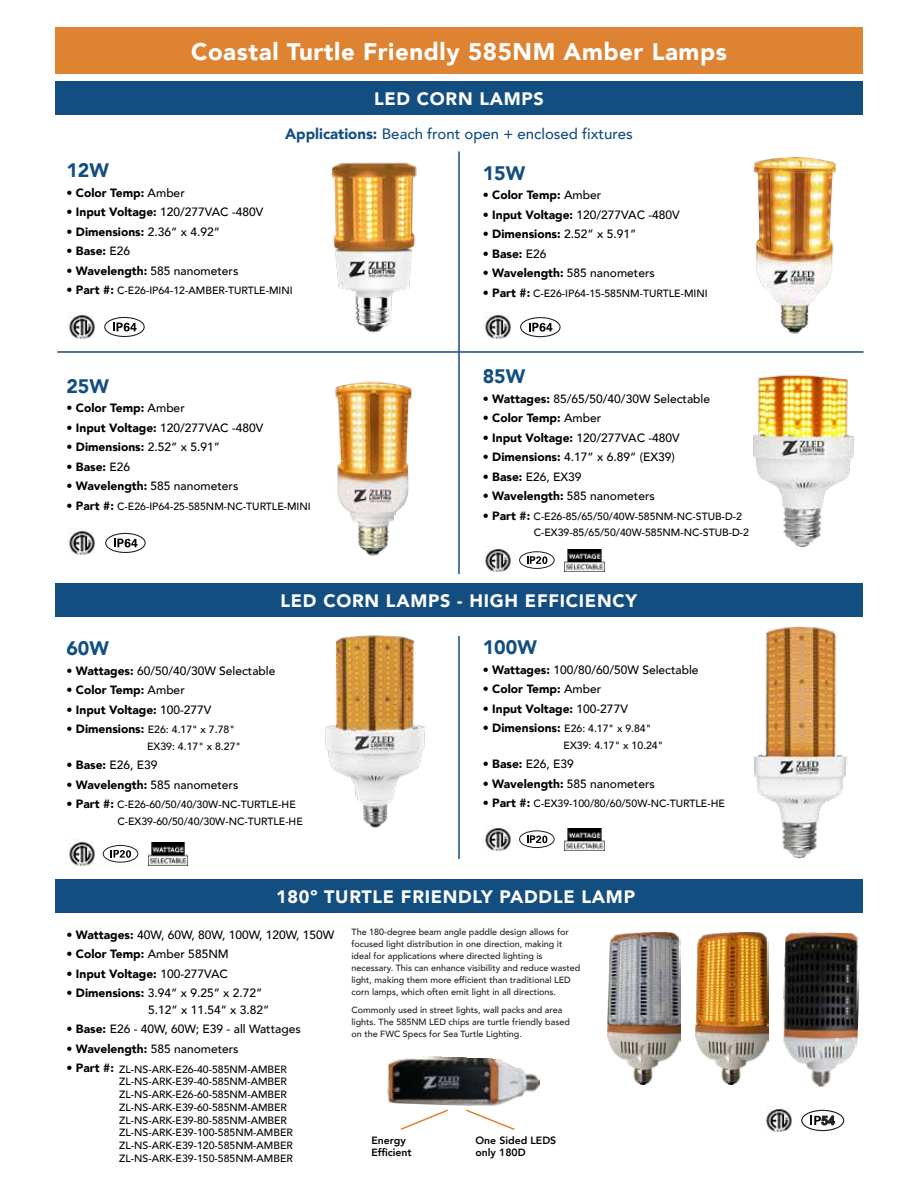
<style>
.page{position:relative;width:918px;height:1188px;background:#fff}
.page>*{position:absolute;margin:0;border:0;box-sizing:border-box;transform-origin:0 0}
.t1{font:900 24px "Avenir";letter-spacing:.025em;color:#fff}
.t2{font:900 19.5px "Avenir";color:#134e80}
.t3{font:900 18px "Avenir";letter-spacing:.04em;color:#fff}
.t4{font:500 15px "Avenir";color:#134e80}
.t5{font:500 12px/16.5px "Avenir";color:#000}
.t6{font:900 12px "Avenir";color:#000}
.t7{font:500 10.5px/16.5px "Avenir";color:#000}
.t8{font:800 10.5px/12.6px "Avenir";color:#000}
.t9{font:500 9px/12px "Avenir";color:#231f20}
.s1{font-weight:900}
.s2{font-weight:500}
.s3{font-weight:900;font-size:12px}
</style>
<div class="page">
<hr style="left:458px;top:151px;width:2px;height:733px;background:#134e80">
<div style="left:422px;top:859px;width:74px;height:80px;background:#fff"></div>
<div style="left:423px;top:574px;width:74px;height:62px;background:#fff"></div>
<div style="left:55px;top:584px;width:808px;height:33px;background:#134e80"></div>
<img style="left:753px;top:157px;width:84px;height:177px">
<div style="left:55px;top:27px;width:808px;height:47px;background:#dd8332"></div>
<hr style="left:57px;top:351px;width:807px;height:2px;background:#134e80">
<img style="left:484px;top:313px;width:28px;height:26px">
<img style="left:68px;top:313px;width:28px;height:26px">
<div style="left:55px;top:81px;width:808px;height:34px;background:#134e80"></div>
<img style="left:331px;top:162px;width:86px;height:171px">
<img style="left:335px;top:381px;width:77px;height:175px">
<img style="left:753px;top:374px;width:102px;height:173px">
<img style="left:68px;top:529px;width:28px;height:26px">
<div style="left:519px;top:551px;width:36px;height:18px;border:1px solid #231f20;border-radius:50%"></div>
<svg style="left:527px;top:556px;width:20px;height:8px"></svg>
<img style="left:565px;top:549px;width:39px;height:23px">
<img style="left:484px;top:546px;width:28px;height:26px">
<div style="left:103px;top:845px;width:35px;height:18px;border:1px solid #231f20;border-radius:50%"></div>
<svg style="left:110px;top:850px;width:21px;height:8px"></svg>
<img style="left:148px;top:843px;width:40px;height:22px">
<img style="left:68px;top:840px;width:28px;height:26px">
<div style="left:519px;top:830px;width:36px;height:18px;border:1px solid #231f20;border-radius:50%"></div>
<svg style="left:527px;top:835px;width:20px;height:8px"></svg>
<img style="left:565px;top:828px;width:39px;height:23px">
<img style="left:484px;top:825px;width:28px;height:26px">
<svg style="left:113px;top:323px;width:24px;height:8px"></svg>
<div style="left:104px;top:317px;width:41px;height:20px;border:1px solid #231f20;border-radius:50%"></div>
<svg style="left:114px;top:539px;width:24px;height:8px"></svg>
<div style="left:105px;top:533px;width:41px;height:20px;border:1px solid #231f20;border-radius:50%"></div>
<svg style="left:529px;top:323px;width:23px;height:9px"></svg>
<div style="left:520px;top:317px;width:41px;height:20px;border:1px solid #231f20;border-radius:50%"></div>
<img style="left:325px;top:635px;width:100px;height:193px">
<img style="left:753px;top:626px;width:94px;height:233px">
<div style="left:55px;top:879px;width:808px;height:33px;background:#134e80"></div>
<img style="left:695px;top:932px;width:73px;height:153px">
<img style="left:607px;top:932px;width:73px;height:153px">
<img style="left:782px;top:932px;width:78px;height:155px">
<img style="left:765px;top:1106px;width:28px;height:26px">
<img style="left:387px;top:1056px;width:153px;height:50px">
<svg style="left:400px;top:1109px;width:48px;height:21px"></svg>
<svg style="left:466px;top:1109px;width:49px;height:21px"></svg>
<div style="left:801px;top:1110px;width:43px;height:21px;border:1px solid #231f20;border-radius:50%"></div>
<svg style="left:810px;top:1116px;width:25px;height:9px"></svg>
<h1 class="t1" style="left:191px;top:31px;width:537px">Coastal Turtle Friendly 585NM Amber Lamps</h1>
<h3 class="t3" style="left:374px;top:83px;width:171px">LED CORN LAMPS</h3>
<h3 class="t4" style="left:285px;top:121px;width:349px"><span class="s1">Applications:</span> Beach front open + enclosed fixtures</h3>
<h2 class="t2" style="left:66px;top:154px;width:44px">12W</h2>
<p class="t6" style="left:66px;top:182px;width:120px">• Color Temp: <span class="s2">Amber</span></p>
<p class="t5" style="left:66px;top:203px;width:199px"><span class="s1">• Input Voltage:</span> 120/277VAC -480V</p>
<p class="t6" style="left:66px;top:221px;width:155px">• Dimensions: <span class="s2">2.36” x 4.92”</span></p>
<p class="t6" style="left:66px;top:241px;width:65px">• Base: <span class="s2">E26</span></p>
<p class="t5" style="left:66px;top:262px;width:174px"><span class="s1">• Wavelength:</span> 585 nanometers</p>
<p class="t7" style="left:66px;top:282px;width:228px"><span class="s3">• Part #:</span> C-E26-IP64-12-AMBER-TURTLE-MINI</p>
<h2 class="t2" style="left:66px;top:369px;width:44px">25W</h2>
<p class="t6" style="left:66px;top:398px;width:120px">• Color Temp: <span class="s2">Amber</span></p>
<p class="t5" style="left:66px;top:419px;width:199px"><span class="s1">• Input Voltage:</span> 120/277VAC -480V</p>
<p class="t6" style="left:66px;top:437px;width:155px">• Dimensions: <span class="s2">2.52” x 5.91”</span></p>
<p class="t6" style="left:66px;top:456px;width:65px">• Base: <span class="s2">E26</span></p>
<p class="t5" style="left:66px;top:477px;width:174px"><span class="s1">• Wavelength:</span> 585 nanometers</p>
<p class="t7" style="left:66px;top:497px;width:246px"><span class="s3">• Part #:</span> C-E26-IP64-25-585NM-NC-TURTLE-MINI</p>
<h2 class="t2" style="left:483px;top:156px;width:44px">15W</h2>
<p class="t6" style="left:483px;top:185px;width:120px">• Color Temp: <span class="s2">Amber</span></p>
<p class="t5" style="left:483px;top:205px;width:199px"><span class="s1">• Input Voltage:</span> 120/277VAC -480V</p>
<p class="t6" style="left:483px;top:224px;width:155px">• Dimensions: <span class="s2">2.52” x 5.91”</span></p>
<p class="t6" style="left:483px;top:243px;width:65px">• Base: <span class="s2">E26</span></p>
<p class="t5" style="left:483px;top:264px;width:174px"><span class="s1">• Wavelength:</span> 585 nanometers</p>
<p class="t7" style="left:483px;top:284px;width:226px"><span class="s3">• Part #:</span> C-E26-IP64-15-585NM-TURTLE-MINI</p>
<h2 class="t2" style="left:483px;top:360px;width:44px">85W</h2>
<p class="t5" style="left:483px;top:389px;width:229px"><span class="s1">• Wattages:</span> 85/65/50/40/30W Selectable</p>
<p class="t6" style="left:483px;top:408px;width:120px">• Color Temp: <span class="s2">Amber</span></p>
<p class="t5" style="left:483px;top:428px;width:199px"><span class="s1">• Input Voltage:</span> 120/277VAC -480V</p>
<p class="t5" style="left:483px;top:448px;width:194px"><span class="s1">• Dimensions:</span> 4.17” x 6.89” (EX39)</p>
<p class="t5" style="left:483px;top:467px;width:100px"><span class="s1">• Base:</span> E26, EX39</p>
<p class="t5" style="left:483px;top:487px;width:174px"><span class="s1">• Wavelength:</span> 585 nanometers</p>
<p class="t7" style="left:534px;top:507px;width:217px;text-indent:-51px"><span class="s3">• Part #:</span> C-E26-85/65/50/40W-585NM-NC-STUB-D-2<br>C-EX39-85/65/50/40W-585NM-NC-STUB-D-2</p>
<h3 class="t3" style="left:281px;top:586px;width:358px">LED CORN LAMPS - HIGH EFFICIENCY</h3>
<h2 class="t2" style="left:66px;top:632px;width:44px">60W</h2>
<p class="t5" style="left:66px;top:662px;width:211px"><span class="s1">• Wattages:</span> 60/50/40/30W Selectable</p>
<p class="t6" style="left:66px;top:680px;width:120px">• Color Temp: <span class="s2">Amber</span></p>
<p class="t6" style="left:66px;top:699px;width:147px">• Input Voltage: <span class="s2">100-277V</span></p>
<p class="t7" style="left:147px;top:721px;width:95px;text-indent:-81px"><span class="s3">• Dimensions:</span> E26: 4.17" x 7.78"<br>EX39: 4.17" x 8.27"</p>
<p class="t5" style="left:66px;top:756px;width:93px"><span class="s1">• Base:</span> E26, E39</p>
<p class="t5" style="left:66px;top:776px;width:174px"><span class="s1">• Wavelength:</span> 585 nanometers</p>
<p class="t7" style="left:117px;top:796px;width:187px;text-indent:-51px"><span class="s3">• Part #:</span> C-E26-60/50/40/30W-NC-TURTLE-HE<br>C-EX39-60/50/40/30W-NC-TURTLE-HE</p>
<h2 class="t2" style="left:483px;top:631px;width:56px">100W</h2>
<p class="t5" style="left:483px;top:661px;width:217px"><span class="s1">• Wattages:</span> 100/80/60/50W Selectable</p>
<p class="t6" style="left:483px;top:679px;width:120px">• Color Temp: <span class="s2">Amber</span></p>
<p class="t6" style="left:483px;top:698px;width:147px">• Input Voltage: <span class="s2">100-277V</span></p>
<p class="t7" style="left:564px;top:720px;width:101px;text-indent:-81px"><span class="s3">• Dimensions:</span> E26: 4.17" x 9.84"<br>EX39: 4.17" x 10.24"</p>
<p class="t5" style="left:483px;top:755px;width:93px"><span class="s1">• Base:</span> E26, E39</p>
<p class="t5" style="left:483px;top:775px;width:174px"><span class="s1">• Wavelength:</span> 585 nanometers</p>
<p class="t7" style="left:483px;top:795px;width:244px"><span class="s3">• Part #:</span> C-EX39-100/80/60/50W-NC-TURTLE-HE</p>
<h3 class="t3" style="left:276px;top:881px;width:360px">180º TURTLE FRIENDLY PADDLE LAMP</h3>
<p class="t5" style="left:66px;top:926px;width:270px"><span class="s1">• Wattages:</span> 40W, 60W, 80W, 100W, 120W, 150W</p>
<p class="t6" style="left:66px;top:944px;width:164px">• Color Temp: <span class="s2">Amber 585NM</span></p>
<p class="t6" style="left:66px;top:963px;width:163px">• Input Voltage: <span class="s2">100-277VAC</span></p>
<p class="t5" style="left:148px;top:984px;width:123px;text-indent:-82px"><span class="s1">• Dimensions:</span> 3.94” x 9.25” x 2.72”<br>5.12” x 11.54” x 3.82”</p>
<p class="t5" style="left:66px;top:1020px;width:236px"><span class="s1">• Base:</span> E26 - 40W, 60W; E39 - all Wattages</p>
<p class="t5" style="left:66px;top:1040px;width:174px"><span class="s1">• Wavelength:</span> 585 nanometers</p>
<p class="t7" style="left:66px;top:1062px;width:222px;line-height:12.8px;text-align:right"><span class="s3">• Part #:</span> ZL-NS-ARK-E26-40-585NM-AMBER<br>ZL-NS-ARK-E39-40-585NM-AMBER</p>
<p class="t7" style="left:119px;top:1098px;width:169px">ZL-NS-ARK-E39-60-585NM-AMBER</p>
<p class="t9" style="left:352px;top:925px;width:230px">The 180-degree beam angle paddle design allows for focused light distribution in one direction, making it ideal for applications where directed lighting is necessary. This can enhance visibility and reduce wasted light, making them more efficient than traditional LED corn lamps, which often emit light in all directions.</p>
<p class="t9" style="left:352px;top:1003px;width:220px">Commonly used in street lights, wall packs and area lights. The 585NM LED chips are turtle friendly based on the FWC Specs for Sea Turtle Lighting.</p>
<p class="t7" style="left:119px;top:1086px;width:169px">ZL-NS-ARK-E26-60-585NM-AMBER</p>
<p class="t7" style="left:119px;top:1113px;width:175px;line-height:12.8px">ZL-NS-ARK-E39-80-585NM-AMBER ZL-NS-ARK-E39-100-585NM-AMBER ZL-NS-ARK-E39-120-585NM-AMBER ZL-NS-ARK-E39-150-585NM-AMBER</p>
<p class="t8" style="left:475px;top:1134px;width:82px">One Sided LEDS only 180D</p>
<p class="t8" style="left:372px;top:1134px;width:42px">Energy<br>Efficient</p>
</div>
